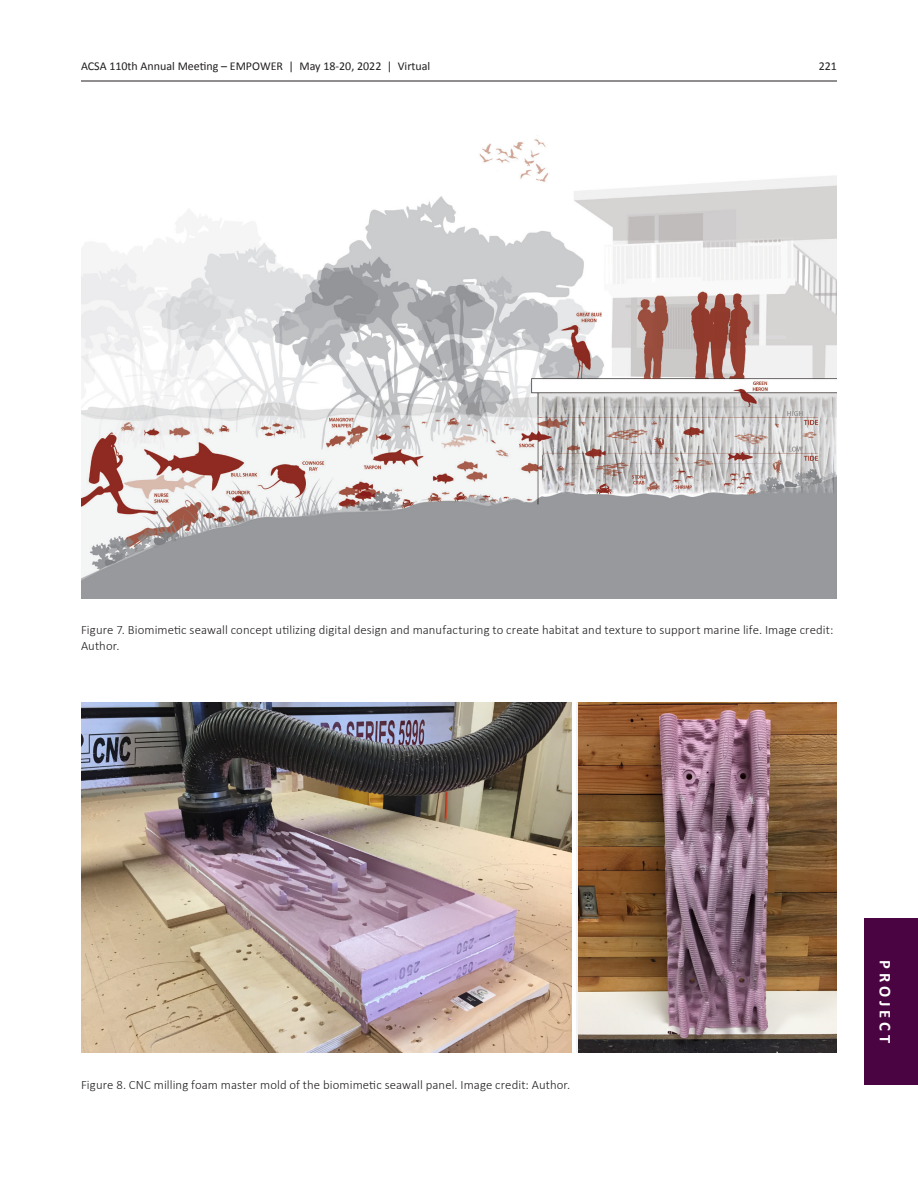
<style>
.page{position:relative;width:918px;height:1188px;background:#fff}
.page>*{position:absolute;margin:0;border:0;box-sizing:border-box;transform-origin:0 0}
.t1{font:700 16.5px "Calibri";letter-spacing:.235em;color:#fff}
._07_Caption_Text{font:300 12.75px/15.3px "Calibri";letter-spacing:.005em;color:#231f20}
.t2{font:12px "Calibri";color:#231f20}
</style>
<div class="page">
<hr style="left:81px;top:81px;width:756px;height:1px;background:#231f20">
<div style="left:864px;top:918px;width:54px;height:167px;background:#4b0442"></div>
<img style="left:81px;top:139px;width:756px;height:459px">
<img style="left:81px;top:702px;width:491px;height:351px">
<img style="left:578px;top:702px;width:259px;height:351px">
<p class="t2" style="left:81px;top:57px;width:351px">ACSA 110th Annual Meeting – EMPOWER | May 18-20, 2022 | Virtual</p>
<p class="t2" style="left:819px;top:57px;width:20px">221</p>
<p class="_07_Caption_Text" style="left:81px;top:622px;width:754px">Figure 7. Biomimetic seawall concept utilizing digital design and manufacturing to create habitat and texture to support marine life. Image credit:<br>Author.</p>
<p class="_07_Caption_Text" style="left:81px;top:1077px;width:491px">Figure 8. CNC milling foam master mold of the biomimetic seawall panel. Image credit: Author.</p>
<p class="t1" style="left:897px;top:960px;width:85px;rotate:90deg">PROJECT</p>
</div>
